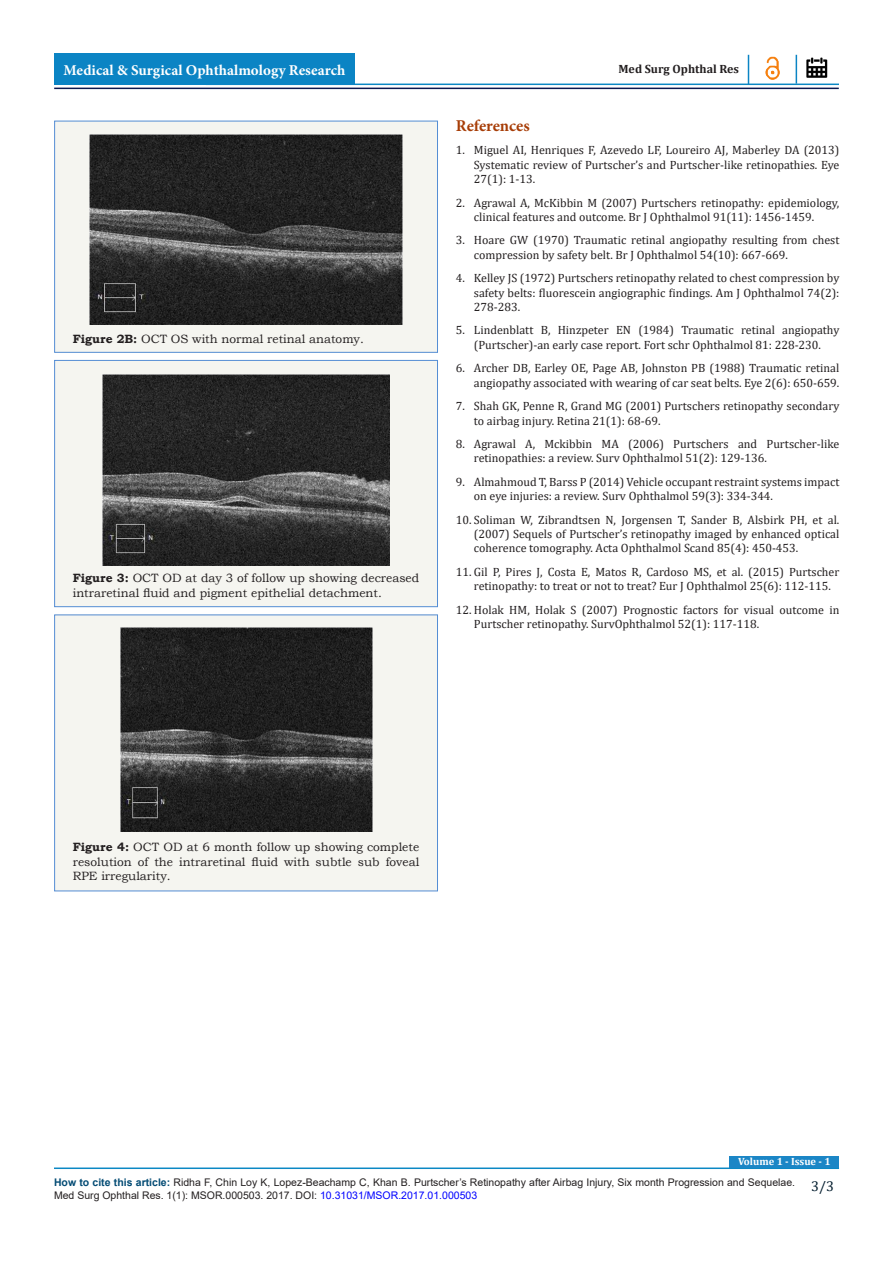
<style>
.page{position:relative;width:893px;height:1263px;background:#fff}
.page>*{position:absolute;margin:0;border:0;box-sizing:border-box;transform-origin:0 0}
.t1{font:700 16.5px "Minion Pro";letter-spacing:-.005em;color:#a73d07}
.t2{font:700 15px "Minion Pro";color:#fff}
.t3{font:14.25px "Cambria";color:#021c2d}
.t4{font:12px/14.4px "Cambria";color:#231f20}
.t5{font:12px/14.4px "Bookman Old Style";color:#231f20}
.t6{font:700 12px "Cambria";color:#231f20}
.t7{font:10.5px/12.6px "Arial";color:#231f20}
.t8{font:700 10.5px "Cambria";color:#fff}
.s1{font-weight:700}
.s2{font-weight:700;color:#034b74}
.s3{color:#00f}
</style>
<div class="page">
<hr style="left:54px;top:88px;width:785px;height:1px;background:#0b184f">
<hr style="left:206px;top:84px;width:633px;height:1px;background:#0b88c4">
<svg style="left:748px;top:55px;width:1px;height:29px"></svg>
<svg style="left:796px;top:55px;width:1px;height:29px"></svg>
<img style="left:765px;top:57px;width:15px;height:23px">
<img style="left:806px;top:57px;width:22px;height:21px">
<div style="left:54px;top:53px;width:300px;height:32px;background:#0b84c4"></div>
<hr style="left:54px;top:1167px;width:785px;height:2px;background:#0b88c4">
<div style="left:730px;top:1155px;width:109px;height:12px;background:#1b86c6"></div>
<div style="left:55px;top:121px;width:382px;height:231px;background:#f5f5f0"></div>
<div style="left:54px;top:121px;width:384px;height:231px;border:1px solid #548dd4"></div>
<img style="left:90px;top:135px;width:312px;height:190px">
<div style="left:55px;top:360px;width:382px;height:247px;background:#f5f5f0"></div>
<div style="left:54px;top:360px;width:384px;height:247px;border:1px solid #548dd4"></div>
<img style="left:102px;top:374px;width:288px;height:191px">
<div style="left:55px;top:615px;width:382px;height:276px;background:#f5f5f0"></div>
<div style="left:54px;top:615px;width:384px;height:276px;border:1px solid #548dd4"></div>
<img style="left:120px;top:627px;width:252px;height:204px">
<p class="t2" style="left:64px;top:60px;width:283px">Medical &amp; Surgical Ophthalmology Research</p>
<p class="t6" style="left:618px;top:60px;width:122px">Med Surg Ophthal Res</p>
<p class="t5" style="left:73px;top:332px;width:293px"><span class="s1">Figure 2B:</span> OCT OS with normal retinal anatomy.</p>
<p class="t5" style="left:73px;top:571px;width:348px"><span class="s1">Figure 3:</span> OCT OD at day 3 of follow up showing decreased intraretinal fluid and pigment epithelial detachment.</p>
<p class="t1" style="left:456px;top:114px;width:75px">References</p>
<p class="t4" style="left:474px;top:143px;width:367px;text-align:justify;text-indent:-18px">1. Miguel AI, Henriques F, Azevedo LF, Loureiro AJ, Maberley DA (2013)<br>Systematic review of Purtscher’s and Purtscher-like retinopathies. Eye 27(1): 1-13.</p>
<p class="t4" style="left:456px;top:195px;width:385px;text-align:center">2. Agrawal A, McKibbin M (2007) Purtschers retinopathy: epidemiology, clinical features and outcome. Br J Ophthalmol 91(11): 1456-1459.</p>
<p class="t4" style="left:474px;top:233px;width:367px;text-indent:-18px">3. Hoare GW (1970) Traumatic retinal angiopathy resulting from chest compression by safety belt. Br J Ophthalmol 54(10): 667-669.</p>
<p class="t4" style="left:474px;top:271px;width:367px;text-align:justify;text-indent:-18px">4. Kelley JS (1972) Purtschers retinopathy related to chest compression by safety belts: fluorescein angiographic findings. Am J Ophthalmol 74(2):<br>278-283.</p>
<p class="t4" style="left:456px;top:323px;width:385px;text-align:center">5. Lindenblatt B, Hinzpeter EN (1984) Traumatic retinal angiopathy (Purtscher)-an early case report. Fort schr Ophthalmol 81: 228-230.</p>
<p class="t4" style="left:456px;top:361px;width:385px;text-align:right">6. Archer DB, Earley OE, Page AB, Johnston PB (1988) Traumatic retinal angiopathy associated with wearing of car seat belts. Eye 2(6): 650-659.</p>
<p class="t4" style="left:474px;top:399px;width:367px;text-indent:-18px">7. Shah GK, Penne R, Grand MG (2001) Purtschers retinopathy secondary to airbag injury. Retina 21(1): 68-69.</p>
<p class="t4" style="left:474px;top:437px;width:367px;text-indent:-18px">8. Agrawal A, Mckibbin MA (2006) Purtschers and Purtscher-like retinopathies: a review. Surv Ophthalmol 51(2): 129-136.</p>
<p class="t4" style="left:474px;top:474px;width:367px;text-indent:-18px">9. Almahmoud T, Barss P (2014) Vehicle occupant restraint systems impact on eye injuries: a review. Surv Ophthalmol 59(3): 334-344.</p>
<p class="t4" style="left:474px;top:512px;width:367px;text-align:justify;text-indent:-18px">10. Soliman W, Zibrandtsen N, Jorgensen T, Sander B, Alsbirk PH, et al. (2007) Sequels of Purtscher’s retinopathy imaged by enhanced optical coherence tomography. Acta Ophthalmol Scand 85(4): 450-453.</p>
<p class="t4" style="left:474px;top:564px;width:367px;text-indent:-18px">11. Gil P, Pires J, Costa E, Matos R, Cardoso MS, et al. (2015) Purtscher retinopathy: to treat or not to treat? Eur J Ophthalmol 25(6): 112-115.</p>
<p class="t4" style="left:474px;top:602px;width:367px;text-indent:-18px">12. Holak HM, Holak S (2007) Prognostic factors for visual outcome in<br>Purtscher retinopathy. SurvOphthalmol 52(1): 117-118.</p>
<p class="t5" style="left:73px;top:840px;width:348px;text-align:justify"><span class="s1">Figure 4:</span> OCT OD at 6 month follow up showing complete resolution of the intraretinal fluid with subtle sub foveal RPE irregularity.</p>
<p class="t8" style="left:738px;top:1154px;width:94px">Volume 1 - Issue - 1</p>
<p class="t7" style="left:54px;top:1176px;width:743px"><span class="s2">How to cite this article:</span> Ridha F, Chin Loy K, Lopez-Beachamp C, Khan B. Purtscher’s Retinopathy after Airbag Injury, Six month Progression and Sequelae.<br>Med Surg Ophthal Res. 1(1): MSOR.000503. 2017. DOI: <span class="s3">10.31031/MSOR.2017.01.000503</span></p>
<p class="t3" style="left:811px;top:1178px;width:24px">3/3</p>
</div>
